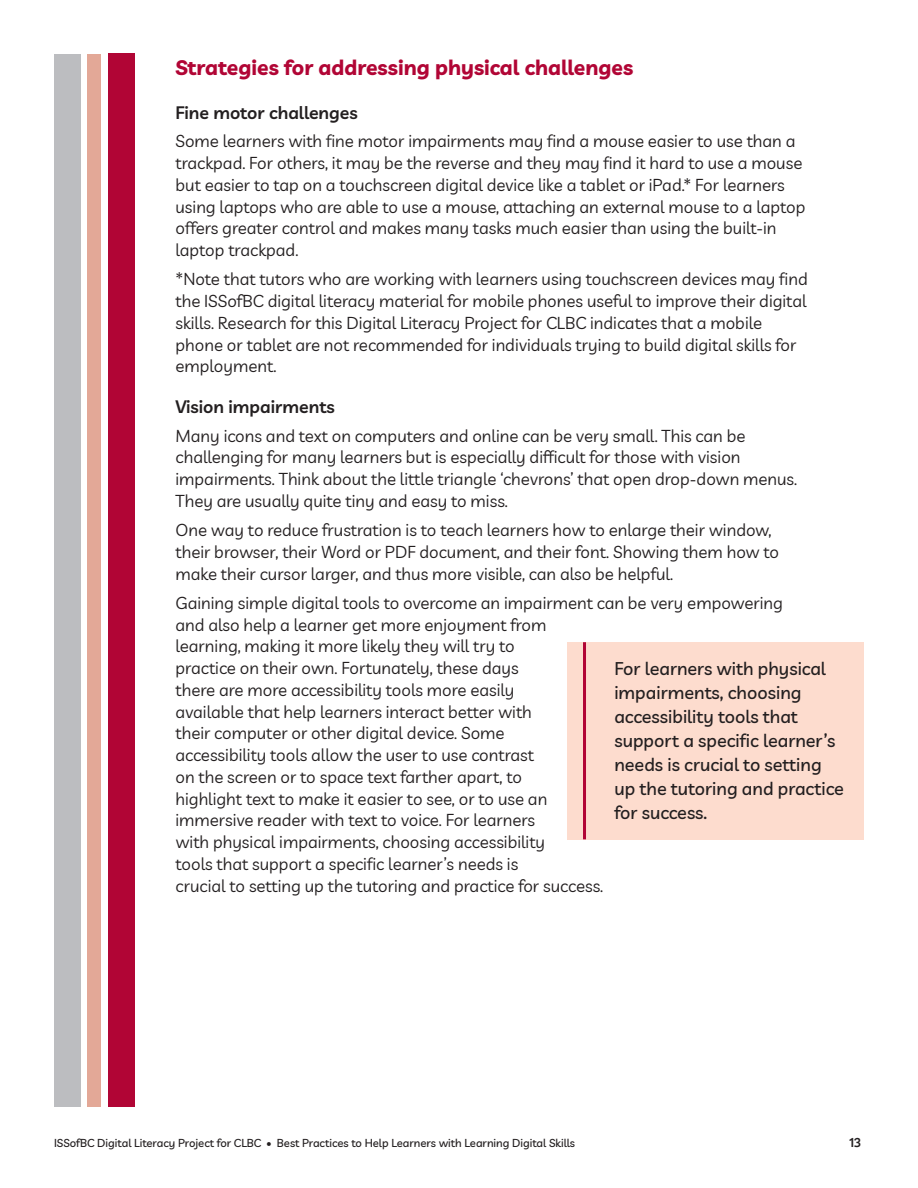
<style>
.page{position:relative;width:918px;height:1188px;background:#fff}
.page>*{position:absolute;margin:0;border:0;box-sizing:border-box;transform-origin:0 0}
.t1{font:700 21px "Livvic";color:#b10535}
.t2{font:500 18px/24px "Livvic";color:#231f20}
.t3{font:600 17.7px "Livvic";color:#231f20}
.t4{font:16.8px/21.8px "Livvic";color:#231f20}
.t5{font:600 12.75px "Livvic";color:#231f20}
.t6{font:500 11.25px "Livvic";color:#231f20}
</style>
<div class="page">
<div style="left:108px;top:54px;width:27px;height:1053px;background:#b10535"></div>
<div style="left:88px;top:54px;width:13px;height:1053px;background:#e3a897"></div>
<div style="left:54px;top:54px;width:27px;height:1053px;background:#bcbdc0"></div>
<div style="left:567px;top:642px;width:297px;height:197px;background:#fddcce"></div>
<hr style="left:583px;top:642px;width:3px;height:197px;background:#b10535">
<p class="t1" style="left:176px;top:54px;width:459px">Strategies for addressing physical challenges</p>
<p class="t3" style="left:176px;top:101px;width:184px">Fine motor challenges</p>
<p class="t4" style="left:176px;top:130px;width:632px">Some learners with fine motor impairments may find a mouse easier to use than a trackpad. For others, it may be the reverse and they may find it hard to use a mouse but easier to tap on a touchscreen digital device like a tablet or iPad.* For learners using laptops who are able to use a mouse, attaching an external mouse to a laptop offers greater control and makes many tasks much easier than using the built-in laptop trackpad.</p>
<p class="t4" style="left:176px;top:268px;width:634px">*Note that tutors who are working with learners using touchscreen devices may find the ISSofBC digital literacy material for mobile phones useful to improve their digital skills. Research for this Digital Literacy Project for CLBC indicates that a mobile phone or tablet are not recommended for individuals trying to build digital skills for employment.</p>
<p class="t3" style="left:176px;top:396px;width:161px">Vision impairments</p>
<p class="t4" style="left:176px;top:424px;width:623px">Many icons and text on computers and online can be very small. This can be challenging for many learners but is especially difficult for those with vision impairments. Think about the little triangle ‘chevrons’ that open drop-down menus.<br>They are usually quite tiny and easy to miss.</p>
<p class="t4" style="left:176px;top:519px;width:605px">One way to reduce frustration is to teach learners how to enlarge their window, their browser, their Word or PDF document, and their font. Showing them how to make their cursor larger, and thus more visible, can also be helpful.</p>
<p class="t4" style="left:176px;top:592px;width:609px">Gaining simple digital tools to overcome an impairment can be very empowering and also help a learner get more enjoyment from<br>learning, making it more likely they will try to<br>practice on their own. Fortunately, these days<br>there are more accessibility tools more easily<br>available that help learners interact better with<br>their computer or other digital device. Some<br>accessibility tools allow the user to use contrast<br>on the screen or to space text farther apart, to<br>highlight text to make it easier to see, or to use an<br>immersive reader with text to voice. For learners<br>with physical impairments, choosing accessibility<br>tools that support a specific learner’s needs is<br>crucial to setting up the tutoring and practice for success.</p>
<p class="t2" style="left:614px;top:657px;width:231px">For learners with physical impairments, choosing accessibility tools that support a specific learner’s needs is crucial to setting up the tutoring and practice for success.</p>
<p class="t6" style="left:54px;top:1136px;width:523px">ISSofBC Digital Literacy Project for CLBC • Best Practices to Help Learners with Learning Digital Skills</p>
<p class="t5" style="left:849px;top:1134px;width:13px">+-</p>
</div>
